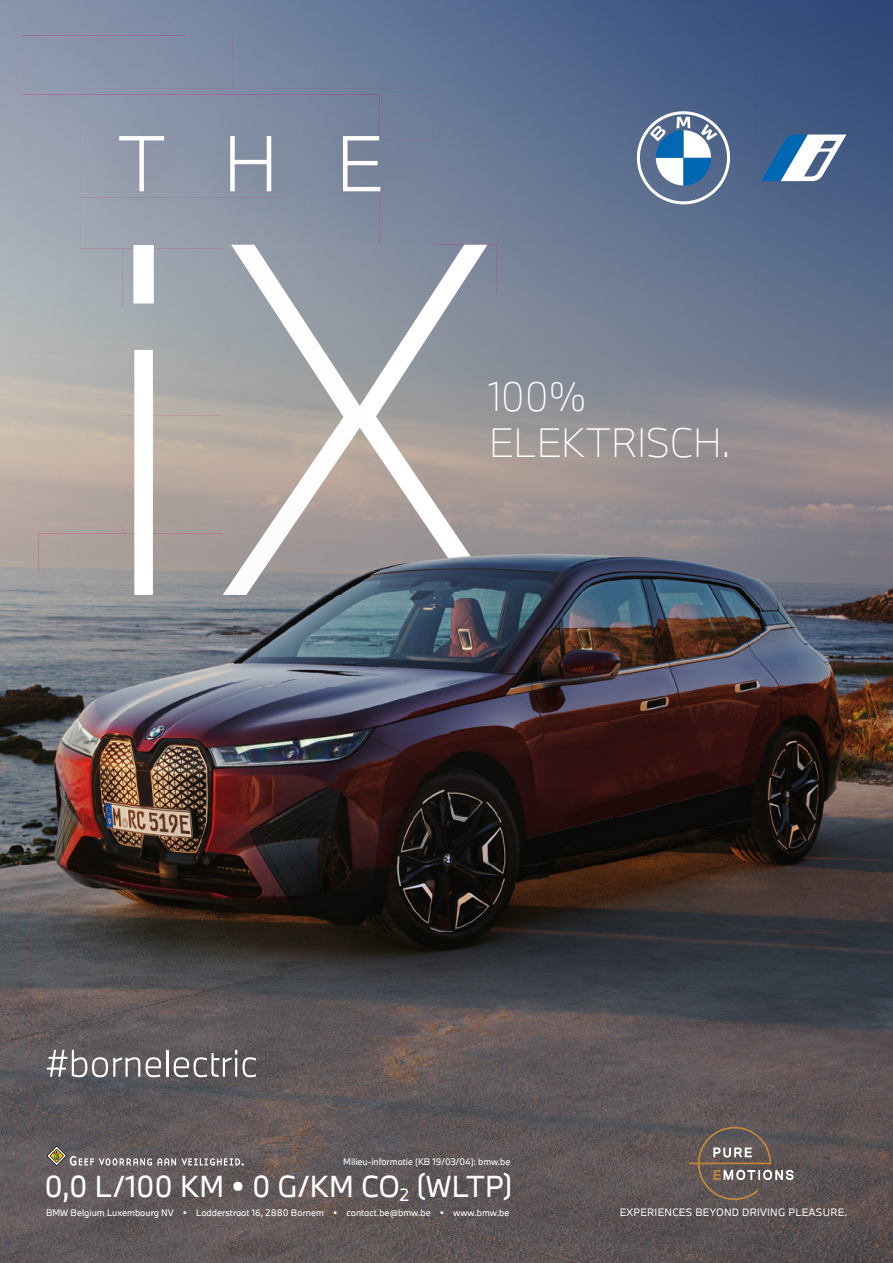
<style>
.page{position:relative;width:893px;height:1263px;background:#fff}
.page>*{position:absolute;margin:0;border:0;box-sizing:border-box;transform-origin:0 0}
.t1{font:100 463.95px "BMW Type Next Pro";color:#fff}
.t2{font:100 38.1px/45.6px "BMW Type Next Pro";letter-spacing:-.01em;color:#fff}
.t3{font:28.2px "BMW Type Next Pro";letter-spacing:-.01em;color:#fff}
.t4{font:9.9px "BMW Type Next";letter-spacing:.03em;color:#f6f6f5}
.t5{font:8.85px "BMW Type Next Pro";letter-spacing:.005em;color:#fff}
.s1{font-size:464.4px}
.s2{font-size:28.05px}
</style>
<div class="page">
<img style="left:0;top:0;width:186px;height:83px">
<img style="left:186px;top:0;width:416px;height:36px">
<img style="left:602px;top:0;width:208px;height:83px">
<img style="left:810px;top:0;width:83px;height:605px">
<img style="left:0;top:83px;width:22px;height:707px">
<img style="left:759px;top:83px;width:52px;height:451px">
<img style="left:859px;top:605px;width:34px;height:209px">
<img style="left:0;top:790px;width:30px;height:473px">
<img style="left:30px;top:865px;width:52px;height:398px">
<img style="left:811px;top:814px;width:82px;height:449px">
<img style="left:82px;top:982px;width:729px;height:281px">
<img style="left:22px;top:36px;width:210px;height:58px">
<img style="left:232px;top:36px;width:422px;height:103px">
<img style="left:654px;top:36px;width:105px;height:498px">
<img style="left:433px;top:139px;width:168px;height:155px">
<img style="left:601px;top:139px;width:53px;height:395px">
<img style="left:22px;top:576px;width:16px;height:289px">
<img style="left:81px;top:89px;width:352px;height:52px">
<img style="left:81px;top:94px;width:199px;height:155px">
<img style="left:280px;top:94px;width:100px;height:151px">
<img style="left:119px;top:136px;width:261px;height:55px">
<img style="left:223px;top:245px;width:157px;height:289px">
<svg style="left:637px;top:111px;width:93px;height:93px"></svg>
<svg style="left:761px;top:135px;width:85px;height:46px"></svg>
<svg style="left:47px;top:1146px;width:197px;height:19px;background:#77706e"></svg>
<svg style="left:47px;top:1050px;width:93px;height:27px;background:#848083"></svg>
<svg style="left:146px;top:1057px;width:15px;height:20px"></svg>
<hr style="left:166px;top:1050px;width:2px;height:27px;background:#fff">
<svg style="left:174px;top:1050px;width:82px;height:27px;background:#7b7779"></svg>
<svg style="left:689px;top:1127px;width:104px;height:73px;background:#6e635e"></svg>
<img style="left:759px;top:534px;width:100px;height:199px">
<img style="left:756px;top:733px;width:103px;height:249px">
<img style="left:38px;top:865px;width:718px;height:117px">
<img style="left:450px;top:534px;width:309px;height:331px">
<img style="left:380px;top:595px;width:70px;height:175px">
<img style="left:38px;top:790px;width:206px;height:75px">
<img style="left:244px;top:770px;width:206px;height:95px">
<img style="left:233px;top:534px;width:264px;height:61px">
<img style="left:38px;top:534px;width:195px;height:256px">
<img style="left:233px;top:595px;width:147px;height:195px">
<img style="left:133px;top:534px;width:21px;height:61px">
<h1 class="t1" style="left:94px;top:105px;width:407px">i<span class="s1">X</span></h1>
<h2 class="t2" style="left:489px;top:374px;width:243px">100%<br>ELEKTRISCH.</h2>
<p class="t5" style="left:343px;top:1156px;width:169px">Milieu-informatie (KB 19/03/04): bmw.be</p>
<h3 class="t3" style="left:45px;top:1167px;width:469px">0,0 L/100 KM • 0 G/KM <span class="s2">CO</span><sub>2</sub> (WLTP)</h3>
<p class="t5" style="left:46px;top:1207px;width:465px">BMW Belgium Luxembourg NV • Lodderstraat 16, 2880 Bornem • contact.be@bmw.be • www.bmw.be</p>
<p class="t4" style="left:620px;top:1206px;width:229px">EXPERIENCES BEYOND DRIVING PLEASURE.</p>
</div>
